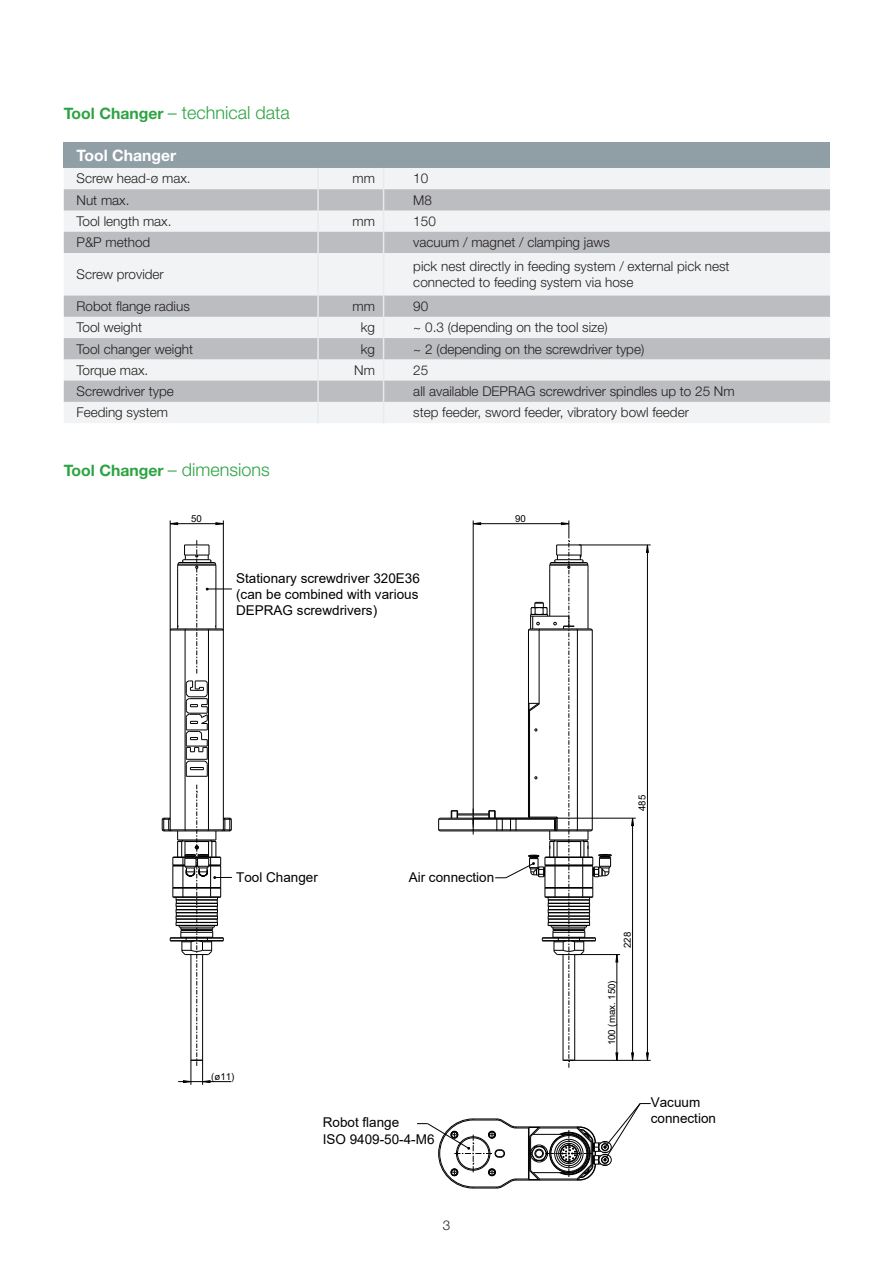
<style>
.page{position:relative;width:893px;height:1263px;background:#fff}
.page>*{position:absolute;margin:0;border:0;box-sizing:border-box;transform-origin:0 0}
.H1_Überschrift_Kapit{font:300 18px "Helvetica Neue LT Std";color:#2da343}
.H1_Überschrift_Kapit-2{font:700 15.75px "Helvetica Neue LT Std";color:#2da343}
.t1{font:700 15.75px "Helvetica Neue LT Std";color:#fff}
.t2{font:300 13.5px "Helvetica Neue LT Std";color:#231f20}
.t3{font:13.5px/16.4px "Arial";color:#000}
.t4{font:9.6px "Arial";color:#000}
.s1{font-weight:700;font-size:15.75px}
.s2{font-weight:300;font-size:18px}
</style>
<div class="page">
<div style="left:64px;top:142px;width:766px;height:26px;background:#909ea6"></div>
<div style="left:64px;top:168px;width:766px;height:255px;background:#f2f3f4"></div>
<svg style="left:64px;top:189px;width:766px;height:213px"></svg>
<hr style="left:317px;top:168px;width:2px;height:21px;background:#e7ebee">
<hr style="left:317px;top:189px;width:2px;height:21px;background:#e7ebee">
<hr style="left:317px;top:210px;width:2px;height:22px;background:#e7ebee">
<hr style="left:317px;top:232px;width:2px;height:21px;background:#e7ebee">
<svg style="left:383px;top:168px;width:1px;height:85px"></svg>
<hr style="left:317px;top:253px;width:2px;height:43px;background:#e7ebee">
<hr style="left:383px;top:253px;width:1px;height:43px;background:#e7ebee">
<hr style="left:317px;top:296px;width:2px;height:21px;background:#e7ebee">
<hr style="left:317px;top:317px;width:2px;height:21px;background:#e7ebee">
<hr style="left:317px;top:338px;width:2px;height:21px;background:#e7ebee">
<hr style="left:317px;top:359px;width:2px;height:22px;background:#e7ebee">
<hr style="left:317px;top:381px;width:2px;height:21px;background:#e7ebee">
<hr style="left:317px;top:402px;width:2px;height:21px;background:#e7ebee">
<svg style="left:383px;top:296px;width:1px;height:127px"></svg>
<hr style="left:170px;top:630px;width:1px;height:200px;background:#000">
<hr style="left:185px;top:630px;width:1px;height:200px;background:#000">
<hr style="left:208px;top:630px;width:1px;height:200px;background:#000">
<hr style="left:223px;top:630px;width:1px;height:200px;background:#000">
<hr style="left:440px;top:831px;width:151px;height:1px;background:#000">
<hr style="left:439px;top:830px;width:115px;height:1px;background:#000">
<hr style="left:439px;top:819px;width:115px;height:1px;background:#000">
<hr style="left:440px;top:818px;width:116px;height:1px;background:#000">
<hr style="left:458px;top:815px;width:31px;height:1px;background:#000">
<hr style="left:458px;top:814px;width:31px;height:1px;background:#000">
<svg style="left:451px;top:810px;width:7px;height:8px"></svg>
<svg style="left:170px;top:540px;width:62px;height:133px"></svg>
<svg style="left:186px;top:680px;width:22px;height:97px"></svg>
<svg style="left:438px;top:817px;width:2px;height:14px"></svg>
<svg style="left:646px;top:544px;width:3px;height:9px"></svg>
<svg style="left:646px;top:1052px;width:3px;height:8px"></svg>
<svg style="left:169px;top:522px;width:9px;height:3px"></svg>
<svg style="left:215px;top:522px;width:8px;height:3px"></svg>
<svg style="left:472px;top:522px;width:9px;height:3px"></svg>
<svg style="left:631px;top:817px;width:3px;height:9px"></svg>
<svg style="left:631px;top:1052px;width:3px;height:8px"></svg>
<hr style="left:170px;top:520px;width:1px;height:110px;background:#000">
<svg style="left:162px;top:785px;width:70px;height:300px"></svg>
<hr style="left:223px;top:520px;width:1px;height:110px;background:#000">
<hr style="left:170px;top:523px;width:53px;height:1px;background:#000">
<hr style="left:574px;top:1060px;width:77px;height:1px;background:#000">
<hr style="left:575px;top:954px;width:45px;height:1px;background:#000">
<hr style="left:473px;top:520px;width:1px;height:306px;background:#000">
<hr style="left:473px;top:818px;width:163px;height:1px;background:#000">
<svg style="left:489px;top:520px;width:129px;height:548px"></svg>
<hr style="left:617px;top:954px;width:1px;height:106px;background:#000">
<hr style="left:632px;top:818px;width:1px;height:242px;background:#000">
<hr style="left:647px;top:545px;width:1px;height:515px;background:#000">
<hr style="left:579px;top:545px;width:72px;height:1px;background:#000">
<hr style="left:473px;top:523px;width:96px;height:1px;background:#000">
<svg style="left:417px;top:1103px;width:234px;height:86px"></svg>
<p class="H1_Überschrift_Kapit" style="left:64px;top:102px;width:228px"><span class="s1">Tool Changer</span> – technical data</p>
<p class="t1" style="left:77px;top:145px;width:101px">Tool Changer</p>
<p class="t2" style="left:77px;top:170px;width:116px">Screw head-ø max.</p>
<p class="t2" style="left:353px;top:170px;width:24px">mm</p>
<p class="t2" style="left:413px;top:170px;width:17px">10</p>
<p class="t2" style="left:77px;top:192px;width:55px">Nut max.</p>
<p class="t2" style="left:413px;top:192px;width:20px">M8</p>
<p class="t2" style="left:77px;top:213px;width:97px">Tool length max.</p>
<p class="t2" style="left:353px;top:213px;width:24px">mm</p>
<p class="t2" style="left:413px;top:213px;width:24px">150</p>
<p class="t2" style="left:77px;top:234px;width:75px">P&amp;P method</p>
<p class="t2" style="left:413px;top:234px;width:198px">vacuum / magnet / clamping jaws</p>
<p class="t2" style="left:77px;top:266px;width:89px">Screw provider</p>
<p class="t2" style="left:413px;top:258px;width:318px">pick nest directly in feeding system / external pick nest</p>
<p class="t2" style="left:413px;top:274px;width:222px">connected to feeding system via hose</p>
<p class="t2" style="left:77px;top:298px;width:115px">Robot flange radius</p>
<p class="t2" style="left:353px;top:298px;width:24px">mm</p>
<p class="t2" style="left:413px;top:298px;width:17px">90</p>
<p class="t2" style="left:77px;top:319px;width:67px">Tool weight</p>
<p class="t2" style="left:361px;top:319px;width:16px">kg</p>
<p class="t2" style="left:413px;top:319px;width:196px">~ 0.3 (depending on the tool size)</p>
<p class="t2" style="left:77px;top:340px;width:118px">Tool changer weight</p>
<p class="t2" style="left:361px;top:340px;width:16px">kg</p>
<p class="t2" style="left:413px;top:340px;width:232px">~ 2 (depending on the screwdriver type)</p>
<p class="t2" style="left:77px;top:362px;width:73px">Torque max.</p>
<p class="t2" style="left:354px;top:362px;width:22px">Nm</p>
<p class="t2" style="left:413px;top:362px;width:17px">25</p>
<p class="t2" style="left:77px;top:383px;width:99px">Screwdriver type</p>
<p class="t2" style="left:413px;top:383px;width:323px">all available DEPRAG screwdriver spindles up to 25 Nm</p>
<p class="t2" style="left:77px;top:404px;width:93px">Feeding system</p>
<p class="t2" style="left:413px;top:404px;width:277px">step feeder, sword feeder, vibratory bowl feeder</p>
<p class="H1_Überschrift_Kapit-2" style="left:64px;top:461px;width:208px">Tool Changer <span class="s2">– dimensions</span></p>
<p class="t4" style="left:191px;top:512px;width:12px">50</p>
<p class="t4" style="left:515px;top:512px;width:12px">90</p>
<p class="t3" style="left:236px;top:569px;width:143px">DEPRAG screwdrivers)</p>
<p class="t3" style="left:236px;top:570px;width:185px;text-align:justify">Stationary screwdriver 320E36 (can be combined with various DEPRAG screwdrivers)</p>
<p class="t3" style="left:236px;top:868px;width:83px">Tool Changer</p>
<p class="t4" style="left:211px;top:1070px;width:25px">(ø11)</p>
<p class="t3" style="left:409px;top:868px;width:87px">Air connection</p>
<p class="t3" style="left:323px;top:1114px;width:113px">Robot flange<br>ISO 9409-50-4-M6</p>
<p class="t2" style="left:443px;top:1217px;width:9px">3</p>
<p class="t4" style="left:636px;top:811px;width:18px;rotate:-90deg">485</p>
<p class="t4" style="left:621px;top:948px;width:18px;rotate:-90deg">228</p>
<p class="t4" style="left:605px;top:1012px;width:67px;rotate:-90deg">100 (max. 150)</p>
<p class="t4" style="left:605px;top:1045px;width:67px;rotate:-90deg">100 (max. 150)</p>
<p class="t3" style="left:651px;top:1094px;width:67px">Vacuum connection</p>
</div>
